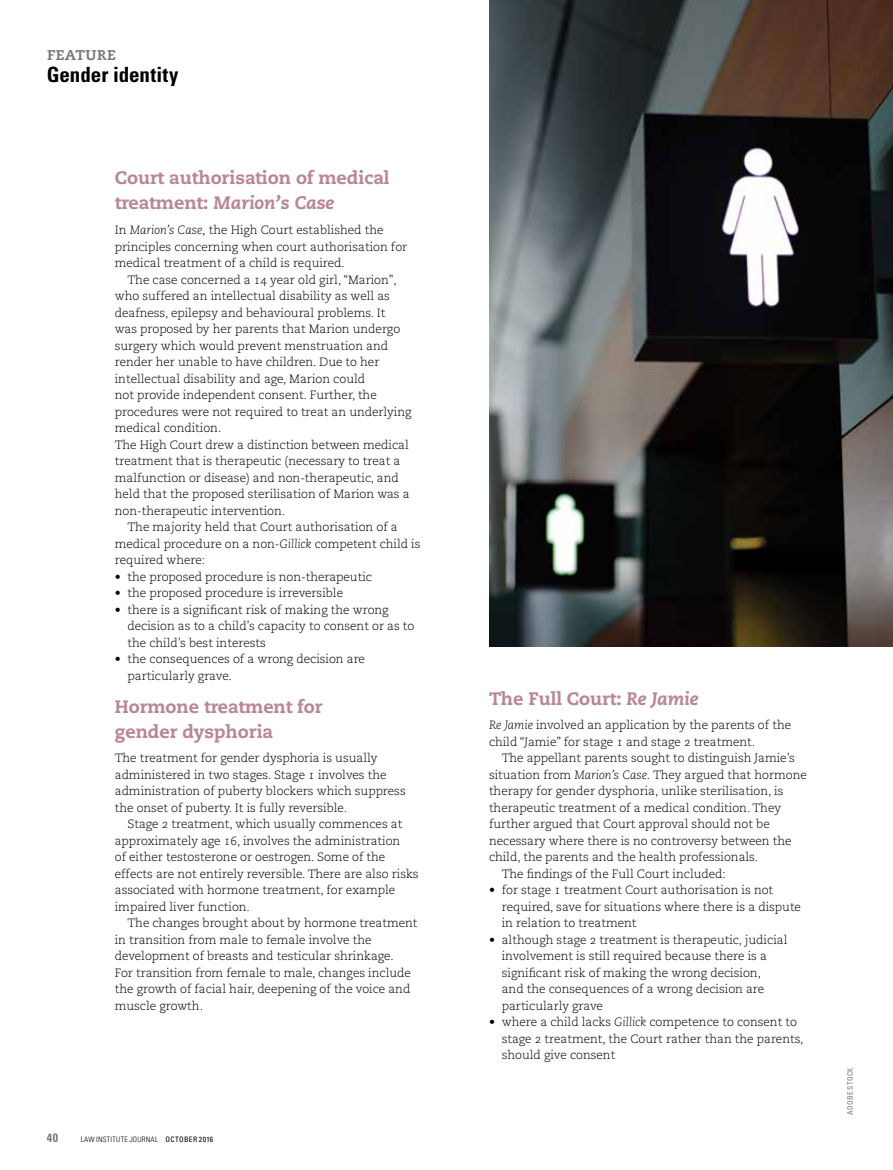
<style>
.page{position:relative;width:893px;height:1170px;background:#fff}
.page>*{position:absolute;margin:0;border:0;box-sizing:border-box;transform-origin:0 0}
.t1{font:700 condensed 21px "Univers LT Std";color:#000}
.t2{font:800 18px/24.8px "Caecilia LT Std";letter-spacing:-.005em;color:#b98696}
.t3{font:700 18px "Caecilia LT Std";color:#77787b}
.t4{font:300 12px/16.5px "Caecilia LT Std";letter-spacing:-.005em;color:#000}
.t5{font:700 condensed 12px "Univers LT Std";color:#77787b}
.t6{font:300 condensed 7.5px "Univers LT Std";letter-spacing:.04em;color:#000}
.t7{font:condensed 7.5px "Univers LT Std";letter-spacing:.04em;color:#77787b}
.s1{font-style:italic}
.s2{font-weight:400}
</style>
<div class="page">
<img style="left:490px;top:0;width:403px;height:646px">
<h2 class="t3" style="left:47px;top:43px;width:71px">feature</h2>
<h1 class="t1" style="left:47px;top:62px;width:133px">Gender identity</h1>
<h2 class="t2" style="left:115px;top:166px;width:276px">Court authorisation of medical treatment: <span class="s1">Marion’s Case</span></h2>
<p class="t4" style="left:115px;top:222px;width:294px">In <span class="s1">Marion’s Case,</span> the High Court established the principles concerning when court authorisation for medical treatment of a child is required.</p>
<p class="t4" style="left:115px;top:271px;width:298px;text-indent:13px">The case concerned a 14 year old girl, “Marion”, who suffered an intellectual disability as well as deafness, epilepsy and behavioural problems. It<br>was proposed by her parents that Marion undergo surgery which would prevent menstruation and render her unable to have children. Due to her intellectual disability and age, Marion could<br>not provide independent consent. Further, the procedures were not required to treat an underlying medical condition.<br>The High Court drew a distinction between medical treatment that is therapeutic (necessary to treat a malfunction or disease) and non-therapeutic, and held that the proposed sterilisation of Marion was a non-therapeutic intervention.</p>
<p class="t4" style="left:115px;top:519px;width:307px;text-indent:13px">The majority held that Court authorisation of a medical procedure on a non-<span class="s1">Gillick</span> competent child is required where:</p>
<p class="t4" style="left:115px;top:568px;width:259px">• the proposed procedure is non-therapeutic</p>
<p class="t4" style="left:115px;top:585px;width:230px">• the proposed procedure is irreversible</p>
<p class="t4" style="left:128px;top:601px;width:288px;text-indent:-13px">• there is a significant risk of making the wrong decision as to a child’s capacity to consent or as to the child’s best interests</p>
<p class="t4" style="left:128px;top:651px;width:239px;text-indent:-13px">• the consequences of a wrong decision are particularly grave.</p>
<h2 class="t2" style="left:115px;top:694px;width:209px">Hormone treatment for gender dysphoria</h2>
<p class="t4" style="left:115px;top:750px;width:292px">The treatment for gender dysphoria is usually administered in two stages. Stage 1 involves the administration of puberty blockers which suppress the onset of puberty. It is fully reversible.</p>
<p class="t4" style="left:115px;top:816px;width:305px;text-indent:13px">Stage 2 treatment, which usually commences at approximately age 16, involves the administration<br>of either testosterone or oestrogen. Some of the effects are not entirely reversible. There are also risks associated with hormone treatment, for example impaired liver function.</p>
<p class="t4" style="left:115px;top:915px;width:304px;text-indent:13px">The changes brought about by hormone treatment in transition from male to female involve the development of breasts and testicular shrinkage.<br>For transition from female to male, changes include the growth of facial hair, deepening of the voice and muscle growth.</p>
<p class="t5" style="left:47px;top:1130px;width:13px">40</p>
<p class="t6" style="left:81px;top:1134px;width:134px">LAW INSTITUTE JOURNAL <span class="s2">OCTOBER 2016</span></p>
<h2 class="t2" style="left:489px;top:685px;width:211px">The Full Court: <span class="s1">Re Jamie</span></h2>
<p class="t4" style="left:489px;top:717px;width:304px"><span class="s1">Re Jamie</span> involved an application by the parents of the child “Jamie” for stage 1 and stage 2 treatment.</p>
<p class="t4" style="left:502px;top:750px;width:295px">The appellant parents sought to distinguish Jamie’s</p>
<p class="t4" style="left:489px;top:766px;width:319px">situation from <span class="s1">Marion’s Case.</span> They argued that hormone</p>
<p class="t4" style="left:489px;top:783px;width:296px">therapy for gender dysphoria, unlike sterilisation, is</p>
<p class="t4" style="left:489px;top:799px;width:294px">therapeutic treatment of a medical condition. They</p>
<p class="t4" style="left:489px;top:816px;width:282px">further argued that Court approval should not be</p>
<p class="t4" style="left:489px;top:832px;width:304px">necessary where there is no controversy between the</p>
<p class="t4" style="left:489px;top:849px;width:271px">child, the parents and the health professionals.</p>
<p class="t4" style="left:502px;top:865px;width:226px">The findings of the Full Court included:</p>
<p class="t4" style="left:502px;top:882px;width:301px;text-indent:-13px">• for stage 1 treatment Court authorisation is not required, save for situations where there is a dispute in relation to treatment</p>
<p class="t4" style="left:502px;top:931px;width:287px;text-indent:-13px">• although stage 2 treatment is therapeutic, judicial involvement is still required because there is a significant risk of making the wrong decision,<br>and the consequences of a wrong decision are particularly grave</p>
<p class="t4" style="left:502px;top:1014px;width:303px;text-indent:-13px">• where a child lacks <span class="s1">Gillick</span> competence to consent to stage 2 treatment, the Court rather than the parents, should give consent</p>
<p class="t7" style="left:845px;top:1114px;width:49px;rotate:-90deg">ADOBE STOCK</p>
</div>
